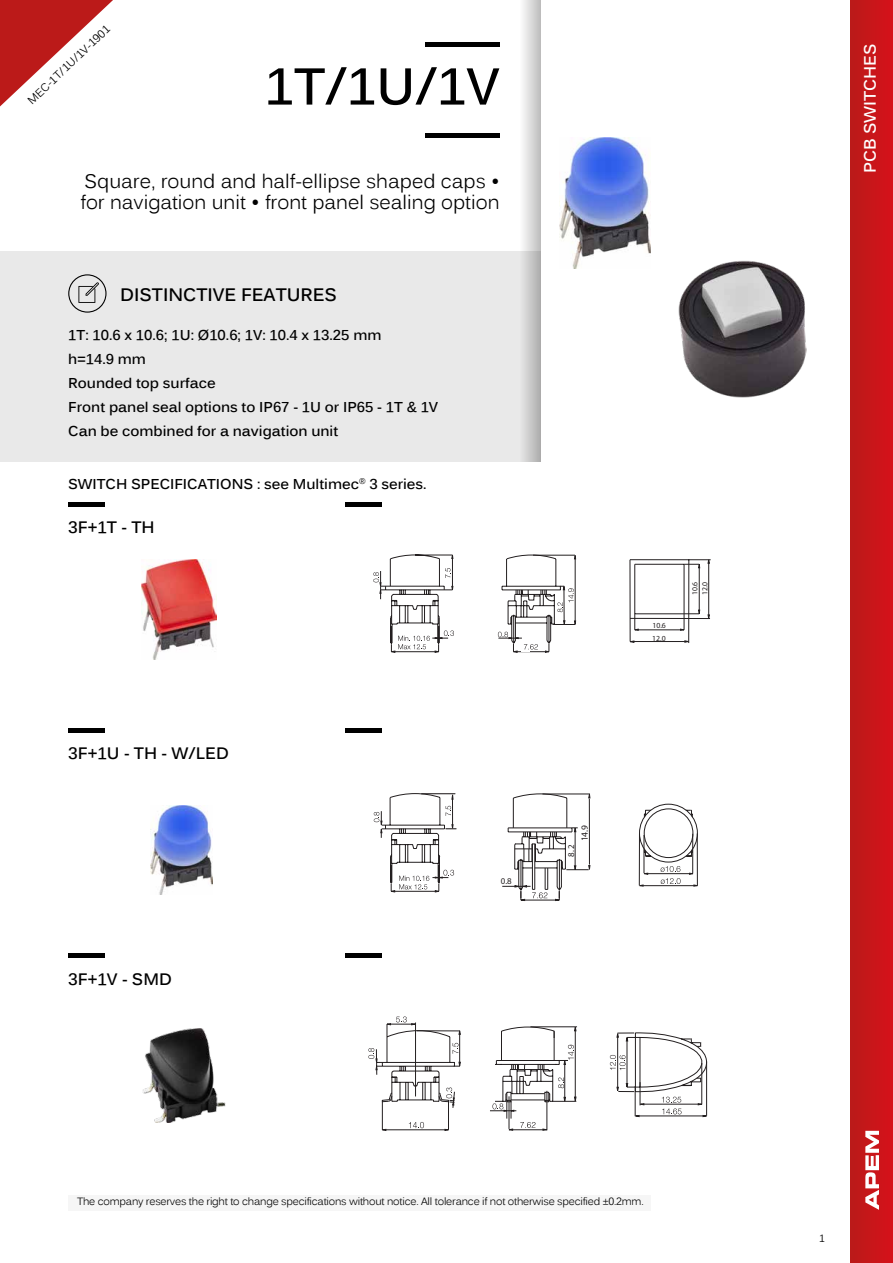
<style>
.page{position:relative;width:893px;height:1263px;background:#fff}
.page>*{position:absolute;margin:0;border:0;box-sizing:border-box;transform-origin:0 0}
.t1{font:700 51px "Kalinga";color:#000}
.t2{font:19.5px/21px "Kalinga";color:#000}
.t3{font:700 18px "Kalinga";color:#000}
.t4{font:700 16.5px "Kalinga";color:#000}
.t5{font:700 16.5px "Kalinga";color:#fff}
.t6{font:700 14.25px/24px "Kalinga";color:#000}
.t7{font:11.25px "Kalinga";color:#000}
.t8{font:10.5px "Kalinga";letter-spacing:-.02em;color:#000}
.t9{font:300 9.45px "Helvetica Neue";color:#231f20}
.t10{font:300 8.85px "Helvetica Neue";color:#231f20}
.t11{font:300 7.8px/9.9px "Helvetica Neue";color:#231f20}
</style>
<div class="page">
<svg style="left:0;top:0;width:113px;height:106px"></svg>
<div style="left:0;top:251px;width:540px;height:210px;background:#e9e9e9"></div>
<svg style="left:68px;top:274px;width:39px;height:39px"></svg>
<hr style="left:426px;top:134px;width:74px;height:4px;background:#000">
<hr style="left:426px;top:43px;width:74px;height:4px;background:#000">
<svg style="left:523px;top:0;width:17px;height:461px;background:#d1d0d0"></svg>
<img style="left:142px;top:1029px;width:84px;height:93px">
<img style="left:559px;top:138px;width:91px;height:130px">
<img style="left:678px;top:260px;width:128px;height:137px">
<img style="left:151px;top:805px;width:62px;height:89px">
<img style="left:142px;top:559px;width:74px;height:100px">
<hr style="left:345px;top:502px;width:36px;height:4px;background:#000">
<hr style="left:345px;top:728px;width:36px;height:4px;background:#000">
<hr style="left:345px;top:954px;width:36px;height:4px;background:#000">
<hr style="left:68px;top:502px;width:36px;height:4px;background:#000">
<hr style="left:68px;top:728px;width:36px;height:4px;background:#000">
<hr style="left:68px;top:954px;width:36px;height:4px;background:#000">
<div style="left:69px;top:1195px;width:582px;height:15px;background:#f6f6f6"></div>
<svg style="left:373px;top:554px;width:81px;height:99px"></svg>
<hr style="left:635px;top:613px;width:49px;height:1px;background:#231f20">
<hr style="left:630px;top:618px;width:80px;height:1px;background:#231f20">
<hr style="left:634px;top:564px;width:1px;height:50px;background:#231f20">
<hr style="left:630px;top:560px;width:1px;height:81px;background:#231f20">
<hr style="left:635px;top:564px;width:49px;height:1px;background:#231f20">
<hr style="left:630px;top:559px;width:81px;height:1px;background:#231f20">
<hr style="left:684px;top:564px;width:1px;height:50px;background:#231f20">
<hr style="left:688px;top:560px;width:1px;height:83px;background:#231f20">
<hr style="left:638px;top:630px;width:43px;height:1px;background:#231f20">
<svg style="left:632px;top:614px;width:7px;height:17px"></svg>
<hr style="left:699px;top:568px;width:1px;height:42px;background:#231f20">
<svg style="left:684px;top:562px;width:16px;height:6px"></svg>
<svg style="left:680px;top:610px;width:20px;height:21px"></svg>
<hr style="left:633px;top:641px;width:52px;height:1px;background:#231f20">
<svg style="left:629px;top:640px;width:5px;height:3px"></svg>
<svg style="left:684px;top:640px;width:6px;height:3px"></svg>
<hr style="left:708px;top:563px;width:1px;height:52px;background:#231f20">
<svg style="left:498px;top:554px;width:78px;height:99px"></svg>
<svg style="left:374px;top:793px;width:82px;height:99px"></svg>
<svg style="left:638px;top:804px;width:60px;height:82px"></svg>
<svg style="left:368px;top:1016px;width:93px;height:115px"></svg>
<svg style="left:610px;top:1032px;width:98px;height:85px"></svg>
<hr style="left:530px;top:1026px;width:47px;height:1px;background:#231f20">
<svg style="left:490px;top:1026px;width:86px;height:105px"></svg>
<svg style="left:502px;top:793px;width:88px;height:108px"></svg>
<div style="left:850px;top:0;width:43px;height:1263px;background:linear-gradient(to right,#ba1a19,#d6121a)"></div>
<svg style="left:865px;top:1131px;width:14px;height:79px"></svg>
<p class="t7" style="left:25px;top:97px;width:110px;rotate:-44deg">MEC-1T/1U/1V-1901</p>
<h1 class="t1" style="left:265px;top:53px;width:236px">1T/1U/1V</h1>
<h2 class="t2" style="left:81px;top:173px;width:421px">Square, round and half-ellipse shaped caps • for navigation unit • front panel sealing option</h2>
<p class="t3" style="left:120px;top:283px;width:218px">DISTINCTIVE FEATURES</p>
<p class="t6" style="left:68px;top:325px;width:372px">1T: 10.6 x 10.6; 1U: Ø10.6; 1V: 10.4 x 13.25 mm<br>h=14.9 mm<br>Rounded top surface<br>Front panel seal options to IP67 - 1U or IP65 - 1T &amp; 1V<br>Can be combined for a navigation unit</p>
<p class="t6" style="left:68px;top:473px;width:360px">SWITCH SPECIFICATIONS : see Multimec<sup>®</sup> 3 series.</p>
<p class="t4" style="left:68px;top:517px;width:88px">3F+1T - TH</p>
<p class="t4" style="left:68px;top:742px;width:162px">3F+1U - TH - W/LED</p>
<p class="t4" style="left:68px;top:968px;width:105px">3F+1V - SMD</p>
<p class="t10" style="left:501px;top:876px;width:12px">0.8</p>
<p class="t9" style="left:579px;top:841px;width:18px;rotate:-90deg">14.9</p>
<p class="t10" style="left:566px;top:857px;width:13px;rotate:-90deg">8.2</p>
<p class="t11" style="left:652px;top:620px;width:15px">10.6</p>
<p class="t11" style="left:652px;top:633px;width:15px">12.0</p>
<p class="t11" style="left:690px;top:595px;width:15px;rotate:-90deg">10.6<br>12.0</p>
<p class="t8" style="left:77px;top:1195px;width:568px">The company reserves the right to change specifications without notice. All tolerance if not otherwise specified ±0.2mm.</p>
<p class="t5" style="left:859px;top:173px;width:131px;rotate:-90deg">PCB SWITCHES</p>
<p class="t5" style="left:859px;top:194px;width:57px;rotate:-90deg">PANEL</p>
<p class="t8" style="left:819px;top:1231px;width:7px">1</p>
</div>
